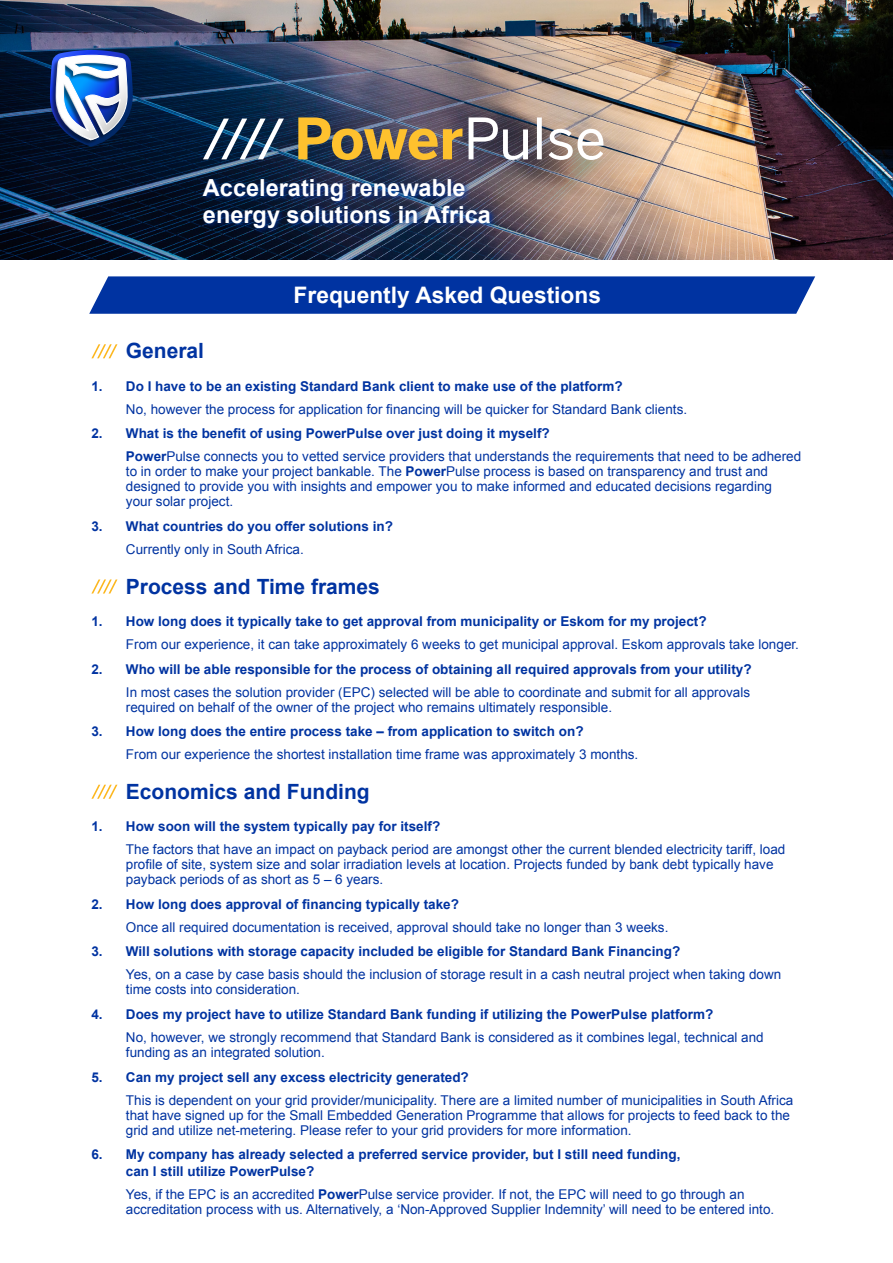
<style>
.page{position:relative;width:893px;height:1263px;background:#fff}
.page>*{position:absolute;margin:0;border:0;box-sizing:border-box;transform-origin:0 0}
.t1{font:700 23.55px/26.5px "Arial";color:#fff}
.t2{font:700 22.8px "Arial";color:#fff}
.t3{font:700 21px "Arial";color:#0033a1}
.t4{font:13.5px/15px "Arial";color:#0033a1}
.t5{font:700 13.5px/16.5px "Arial";color:#0033a1}
.s1{font-weight:700}
</style>
<div class="page">
<img style="left:0;top:0;width:893px;height:259px">
<img style="left:2px;top:36px;width:631px;height:224px">
<img style="left:49px;top:50px;width:84px;height:97px">
<div style="left:201px;top:177px;width:296px;height:57px;background:#0033a1;opacity:.75"></div>
<img style="left:469px;top:117px;width:134px;height:43px">
<img style="left:298px;top:117px;width:165px;height:43px">
<svg style="left:198px;top:113px;width:91px;height:51px;background:#37516c"></svg>
<svg style="left:91px;top:344px;width:27px;height:15px"></svg>
<svg style="left:91px;top:579px;width:27px;height:15px"></svg>
<svg style="left:91px;top:784px;width:27px;height:15px"></svg>
<svg style="left:89px;top:276px;width:726px;height:38px;background:#0a3ba5"></svg>
<p class="t1" style="left:203px;top:175px;width:289px">Accelerating renewable energy solutions in Africa</p>
<p class="t2" style="left:294px;top:280px;width:309px">Frequently Asked Questions</p>
<p class="t3" style="left:126px;top:337px;width:80px">General</p>
<p class="t5" style="left:91px;top:378px;width:533px">1. Do I have to be an existing Standard Bank client to make use of the platform?</p>
<p class="t4" style="left:126px;top:402px;width:563px">No, however the process for application for financing will be quicker for Standard Bank clients.</p>
<p class="t5" style="left:91px;top:426px;width:460px">2. What is the benefit of using PowerPulse over just doing it myself?</p>
<p class="t4" style="left:126px;top:449px;width:677px"><span class="s1">Power</span>Pulse connects you to vetted service providers that understands the requirements that need to be adhered to in order to make your project bankable. The <span class="s1">Power</span>Pulse process is based on transparency and trust and designed to provide you with insights and empower you to make informed and educated decisions regarding your solar project.</p>
<p class="t5" style="left:91px;top:518px;width:303px">3. What countries do you offer solutions in?</p>
<p class="t4" style="left:126px;top:542px;width:179px">Currently only in South Africa.</p>
<p class="t3" style="left:126px;top:572px;width:256px">Process and Time frames</p>
<p class="t5" style="left:91px;top:613px;width:617px">1. How long does it typically take to get approval from municipality or Eskom for my project?</p>
<p class="t4" style="left:126px;top:637px;width:675px">From our experience, it can take approximately 6 weeks to get municipal approval. Eskom approvals take longer.</p>
<p class="t5" style="left:91px;top:661px;width:662px">2. Who will be able responsible for the process of obtaining all required approvals from your utility?</p>
<p class="t4" style="left:126px;top:684px;width:626px">In most cases the solution provider (EPC) selected will be able to coordinate and submit for all approvals required on behalf of the owner of the project who remains ultimately responsible.</p>
<p class="t5" style="left:91px;top:724px;width:494px">3. How long does the entire process take – from application to switch on?</p>
<p class="t4" style="left:126px;top:747px;width:514px">From our experience the shortest installation time frame was approximately 3 months.</p>
<p class="t3" style="left:126px;top:777px;width:245px">Economics and Funding</p>
<p class="t5" style="left:91px;top:819px;width:350px">1. How soon will the system typically pay for itself?</p>
<p class="t4" style="left:126px;top:842px;width:661px">The factors that have an impact on payback period are amongst other the current blended electricity tariff, load profile of site, system size and solar irradiation levels at location. Projects funded by bank debt typically have payback periods of as short as 5 – 6 years.</p>
<p class="t5" style="left:91px;top:896px;width:369px">2. How long does approval of financing typically take?</p>
<p class="t4" style="left:126px;top:920px;width:544px">Once all required documentation is received, approval should take no longer than 3 weeks.</p>
<p class="t5" style="left:91px;top:944px;width:590px">3. Will solutions with storage capacity included be eligible for Standard Bank Financing?</p>
<p class="t4" style="left:126px;top:967px;width:657px">Yes, on a case by case basis should the inclusion of storage result in a cash neutral project when taking down time costs into consideration.</p>
<p class="t5" style="left:91px;top:1006px;width:623px">4. Does my project have to utilize Standard Bank funding if utilizing the PowerPulse platform?</p>
<p class="t4" style="left:126px;top:1030px;width:639px">No, however, we strongly recommend that Standard Bank is considered as it combines legal, technical and funding as an integrated solution.</p>
<p class="t5" style="left:91px;top:1069px;width:379px">5. Can my project sell any excess electricity generated?</p>
<p class="t4" style="left:126px;top:1092px;width:669px">This is dependent on your grid provider/municipality. There are a limited number of municipalities in South Africa that have signed up for the Small Embedded Generation Programme that allows for projects to feed back to the grid and utilize net-metering. Please refer to your grid providers for more information.</p>
<p class="t5" style="left:126px;top:1146px;width:556px;text-indent:-34px">6. My company has already selected a preferred service provider, but I still need funding, can I still utilize PowerPulse?</p>
<p class="t4" style="left:126px;top:1186px;width:650px">Yes, if the EPC is an accredited <span class="s1">Power</span>Pulse service provider. If not, the EPC will need to go through an accreditation process with us. Alternatively, a ‘Non-Approved Supplier Indemnity’ will need to be entered into.</p>
</div>
